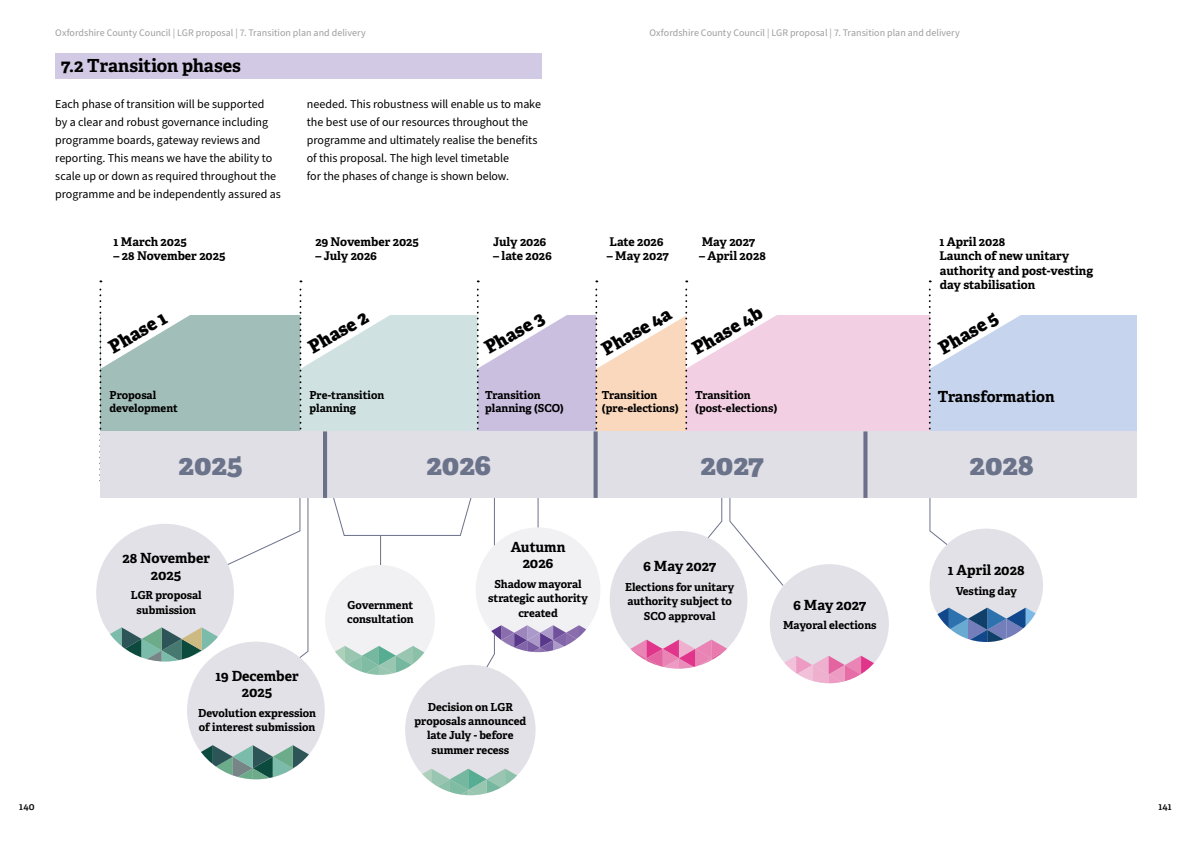
<style>
.page{position:relative;width:1191px;height:842px;background:#fff}
.page>*{position:absolute;margin:0;border:0;box-sizing:border-box;transform-origin:0 0}
.t1{font:800 28.8px "Adelle";letter-spacing:-.005em;color:#6b738b}
.t2{font:800 18.2px "Adelle";color:#000}
.H3_-_SECTION_SUBTITLE_-_2COL{font:700 18px "Adelle";letter-spacing:-.005em;color:#000}
.t3{font:700 15.3px "Adelle";color:#000}
.t4{font:700 14px/16.8px "Adelle";color:#000;text-align:center}
.P_-_BODY_COPY_2COL{font:12px/18px "Source Sans Pro";letter-spacing:-.005em;color:#000}
.t5{font:700 12px/14.4px "Adelle";color:#000}
.t6{font:700 11px/14.3px "Adelle";color:#000}
.t7{font:10px "Source Sans Pro";color:#9d9d9c}
.t8{font:600 10px "Adelle";letter-spacing:.02em;color:#000}
</style>
<div class="page">
<div style="left:55px;top:53px;width:486px;height:26px;background:#d2c9e4"></div>
<svg style="left:929px;top:498px;width:48px;height:47px"></svg>
<div style="left:686px;top:316px;width:245px;height:147px;background:#f3cfe4"></div>
<div style="left:930px;top:316px;width:206px;height:147px;background:#c7d4ed"></div>
<svg style="left:928px;top:280px;width:94px;height:150px"></svg>
<div style="left:187px;top:642px;width:138px;height:137px;background:#e2e1e7;border-radius:50%"></div>
<svg style="left:196px;top:745px;width:117px;height:34px"></svg>
<div style="left:405px;top:665px;width:130px;height:130px;background:#e2e1e7;border-radius:50%"></div>
<svg style="left:418px;top:769px;width:104px;height:26px"></svg>
<div style="left:100px;top:431px;width:1036px;height:67px;background:#e0dfe6"></div>
<svg style="left:96px;top:280px;width:793px;height:404px"></svg>
<div style="left:929px;top:529px;width:114px;height:113px;background:#e2e1e7;border-radius:50%"></div>
<svg style="left:934px;top:608px;width:104px;height:34px"></svg>
<hr style="left:323px;top:431px;width:4px;height:67px;background:#6c7189">
<svg style="left:863px;top:431px;width:4px;height:67px"></svg>
<svg style="left:593px;top:431px;width:4px;height:67px"></svg>
<p class="t7" style="left:55px;top:26px;width:312px">Oxfordshire County Council | LGR proposal | 7. Transition plan and delivery</p>
<p class="t7" style="left:649px;top:26px;width:312px">Oxfordshire County Council | LGR proposal | 7. Transition plan and delivery</p>
<h3 class="H3_-_SECTION_SUBTITLE_-_2COL" style="left:61px;top:54px;width:181px">7.2 Transition phases</h3>
<p class="P_-_BODY_COPY_2COL" style="left:55px;top:95px;width:227px">Each phase of transition will be supported<br>by a clear and robust governance including programme boards, gateway reviews and reporting. This means we have the ability to scale up or down as required throughout the programme and be independently assured as</p>
<p class="P_-_BODY_COPY_2COL" style="left:307px;top:95px;width:236px">needed. This robustness will enable us to make the best use of our resources throughout the programme and ultimately realise the benefits of this proposal. The high level timetable<br>for the phases of change is shown below.</p>
<p class="t5" style="left:113px;top:234px;width:75px">1 March 2025</p>
<p class="t5" style="left:113px;top:249px;width:114px">– 28 November 2025</p>
<p class="t5" style="left:315px;top:234px;width:105px">29 November 2025</p>
<p class="t5" style="left:315px;top:249px;width:63px">– July 2026</p>
<p class="t5" style="left:493px;top:234px;width:55px">July 2026</p>
<p class="t5" style="left:493px;top:249px;width:60px">– late 2026</p>
<p class="t2" style="left:104px;top:338px;width:65px;rotate:-30deg">Phase 1</p>
<p class="t2" style="left:304px;top:338px;width:67px;rotate:-30deg">Phase 2</p>
<p class="t2" style="left:480px;top:339px;width:67px;rotate:-30deg">Phase 3</p>
<p class="t6" style="left:110px;top:388px;width:70px;line-height:13.2px">Proposal development</p>
<p class="t6" style="left:309px;top:388px;width:76px;line-height:13.2px">Pre-transition planning</p>
<p class="t6" style="left:485px;top:388px;width:80px;line-height:13.2px">Transition planning (SCO)</p>
<p class="t5" style="left:609px;top:234px;width:55px">Late 2026</p>
<p class="t5" style="left:607px;top:249px;width:63px">– May 2027</p>
<p class="t5" style="left:701px;top:234px;width:55px">May 2027</p>
<p class="t5" style="left:699px;top:249px;width:68px">– April 2028</p>
<p class="t5" style="left:939px;top:234px;width:155px">1 April 2028<br>Launch of new unitary authority and post-vesting day stabilisation</p>
<p class="t2" style="left:597px;top:340px;width:78px;rotate:-30deg">Phase 4a</p>
<p class="t2" style="left:688px;top:340px;width:79px;rotate:-30deg">Phase 4b</p>
<p class="t2" style="left:934px;top:339px;width:67px;rotate:-30deg">Phase 5</p>
<p class="t6" style="left:602px;top:388px;width:78px;line-height:13.2px">Transition (pre-elections)</p>
<p class="t6" style="left:695px;top:388px;width:84px;line-height:13.2px">Transition (post-elections)</p>
<p class="t3" style="left:938px;top:387px;width:118px">Transformation</p>
<p class="t1" style="left:178px;top:446px;width:66px">2025</p>
<p class="t1" style="left:426px;top:446px;width:66px">2026</p>
<p class="t1" style="left:700px;top:446px;width:65px">2027</p>
<p class="t1" style="left:969px;top:446px;width:66px">2028</p>
<p class="t4" style="left:122px;top:549px;width:89px">28 November<br>2025</p>
<p class="t6" style="left:131px;top:588px;width:72px;text-align:center">LGR proposal submission</p>
<p class="t6" style="left:347px;top:598px;width:68px">Government consultation</p>
<p class="t4" style="left:511px;top:538px;width:56px">Autumn<br>2026</p>
<p class="t6" style="left:488px;top:577px;width:101px;text-align:center">Shadow mayoral strategic authority created</p>
<p class="t4" style="left:215px;top:667px;width:85px">19 December<br>2025</p>
<p class="t6" style="left:198px;top:706px;width:120px">Devolution expression of interest submission</p>
<p class="t6" style="left:414px;top:700px;width:113px;text-align:center">Decision on LGR proposals announced late July - before summer recess</p>
<p class="t4" style="left:643px;top:558px;width:75px">6 May 2027</p>
<p class="t6" style="left:625px;top:580px;width:111px;text-align:center">Elections for unitary authority subject to<br>SCO approval</p>
<p class="t4" style="left:793px;top:596px;width:75px">6 May 2027</p>
<p class="t6" style="left:783px;top:618px;width:95px">Mayoral elections</p>
<p class="t4" style="left:948px;top:561px;width:78px">1 April 2028</p>
<p class="t6" style="left:955px;top:583px;width:63px">Vesting day</p>
<p class="t8" style="left:19px;top:800px;width:17px">140</p>
<p class="t8" style="left:1158px;top:800px;width:15px">141</p>
</div>
